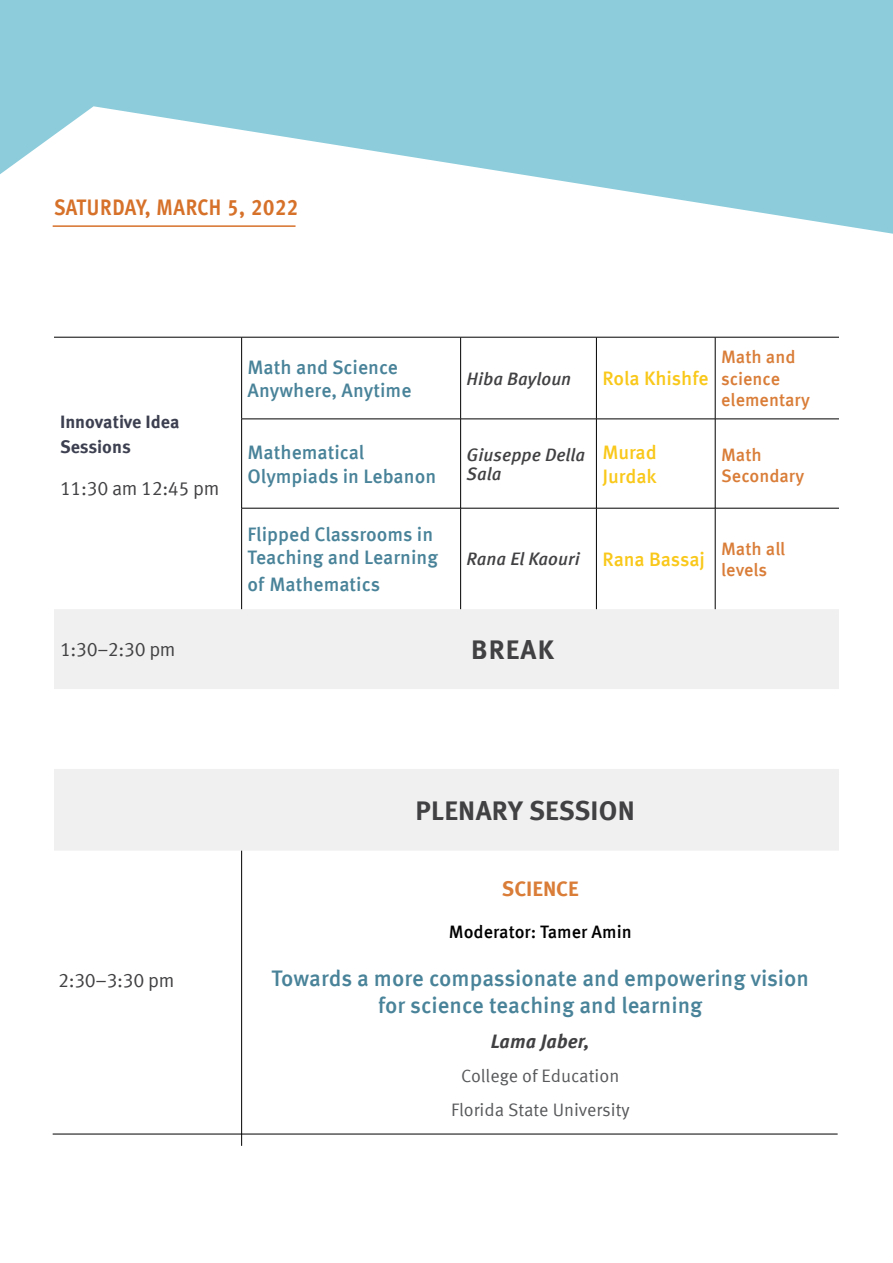
<style>
.page{position:relative;width:893px;height:1263px;background:#fff}
.page>*{position:absolute;margin:0;border:0;box-sizing:border-box;transform-origin:0 0}
.t1{font:700 27px "Meta Offc Pro";letter-spacing:.01em;color:#414042}
.t2{font:500 22.5px/27px "Meta Offc Pro";color:#498399;text-align:center}
.t3{font:700 condensed 22.5px "Meta Offc Pro";letter-spacing:.025em;color:#d6712a}
.t4{font:700 21px "Meta Offc Pro";color:#d97d38}
.t5{font:500 19.5px/23.4px "Meta Offc Pro";color:#498399}
.t6{font:19.5px "Meta Offc Pro Norm";letter-spacing:-.02em;color:#414042}
.t7{font:500 19.5px/23.4px "Meta Offc Pro";letter-spacing:-.005em;color:#f9c81a}
.t8{font:italic 700 19.5px "Meta Offc Pro";color:#414042}
.t9{font:500 18px/21.6px "Meta Offc Pro";color:#d97d38}
.t10{font:italic 500 18px/19.5px "Meta Offc Pro";color:#414042}
.t11{font:18px/34px "Meta Offc Pro Norm";color:#58595b;text-align:center}
.t12{font:700 18px/25.5px "Meta Offc Pro";color:#3d4050}
.t13{font:500 18px "Meta Offc Pro";color:#000}
</style>
<div class="page">
<div style="left:54px;top:609px;width:785px;height:242px;background:#f0f0f0"></div>
<svg style="left:54px;top:689px;width:785px;height:80px"></svg>
<hr style="left:54px;top:337px;width:188px;height:1px;background:#000">
<hr style="left:242px;top:337px;width:219px;height:1px;background:#000">
<hr style="left:241px;top:337px;width:1px;height:82px;background:#000">
<hr style="left:461px;top:337px;width:135px;height:1px;background:#000">
<hr style="left:460px;top:337px;width:1px;height:82px;background:#000">
<hr style="left:596px;top:337px;width:119px;height:1px;background:#000">
<hr style="left:596px;top:337px;width:1px;height:82px;background:#000">
<hr style="left:715px;top:337px;width:124px;height:1px;background:#000">
<hr style="left:715px;top:337px;width:1px;height:82px;background:#000">
<hr style="left:241px;top:419px;width:220px;height:1px;background:#000">
<hr style="left:241px;top:419px;width:1px;height:89px;background:#000">
<hr style="left:461px;top:419px;width:135px;height:1px;background:#000">
<hr style="left:460px;top:419px;width:1px;height:89px;background:#000">
<hr style="left:596px;top:419px;width:119px;height:1px;background:#000">
<hr style="left:596px;top:419px;width:1px;height:89px;background:#000">
<hr style="left:715px;top:419px;width:124px;height:1px;background:#000">
<hr style="left:715px;top:419px;width:1px;height:89px;background:#000">
<hr style="left:241px;top:508px;width:220px;height:1px;background:#000">
<hr style="left:241px;top:508px;width:1px;height:101px;background:#000">
<hr style="left:461px;top:508px;width:135px;height:1px;background:#000">
<hr style="left:460px;top:508px;width:1px;height:101px;background:#000">
<hr style="left:596px;top:508px;width:119px;height:1px;background:#000">
<hr style="left:596px;top:508px;width:1px;height:101px;background:#000">
<hr style="left:715px;top:508px;width:124px;height:1px;background:#000">
<hr style="left:715px;top:508px;width:1px;height:101px;background:#000">
<hr style="left:241px;top:851px;width:1px;height:295px;background:#000">
<svg style="left:0;top:0;width:893px;height:234px;fill:#8dccdb"></svg>
<hr style="left:53px;top:1134px;width:785px;height:1px;background:#000">
<hr style="left:53px;top:225px;width:243px;height:2px;background:#d6712a">
<p class="t3" style="left:54px;top:190px;width:246px">SATURDAY, MARCH 5, 2022</p>
<p class="t5" style="left:248px;top:354px;width:152px">Math and Science</p>
<p class="t5" style="left:248px;top:377px;width:165px">Anywhere, Anytime</p>
<p class="t10" style="left:467px;top:368px;width:106px">Hiba Bayloun</p>
<p class="t7" style="left:602px;top:366px;width:108px">Rola Khishfe</p>
<p class="t9" style="left:721px;top:345px;width:90px">Math and science elementary</p>
<p class="t12" style="left:60px;top:407px;width:121px">Innovative Idea<br>Sessions</p>
<p class="t6" style="left:60px;top:473px;width:161px">11:30 am 12:45 pm</p>
<p class="t6" style="left:60px;top:635px;width:117px">1:30–2:30 pm</p>
<p class="t5" style="left:248px;top:439px;width:190px">Mathematical<br>Olympiads in Lebanon</p>
<p class="t10" style="left:467px;top:443px;width:120px">Giuseppe Della<br>Sala</p>
<p class="t7" style="left:602px;top:439px;width:56px">Murad<br>Jurdak</p>
<p class="t9" style="left:721px;top:442px;width:85px">Math<br>Secondary</p>
<p class="t5" style="left:248px;top:521px;width:192px">Flipped Classrooms in<br>Teaching and Learning</p>
<p class="t5" style="left:248px;top:571px;width:134px">of Mathematics</p>
<p class="t9" style="left:721px;top:536px;width:66px">Math all</p>
<p class="t7" style="left:602px;top:546px;width:104px">Rana Bassaj</p>
<p class="t10" style="left:467px;top:548px;width:115px">Rana El Kaouri</p>
<p class="t9" style="left:721px;top:558px;width:48px">levels</p>
<h1 class="t1" style="left:471px;top:629px;width:84px">BREAK</h1>
<p class="t6" style="left:58px;top:965px;width:118px">2:30–3:30 pm</p>
<h1 class="t1" style="left:415px;top:789px;width:221px">PLENARY SESSION</h1>
<p class="t4" style="left:502px;top:872px;width:78px">SCIENCE</p>
<p class="t13" style="left:449px;top:918px;width:184px">Moderator: Tamer Amin</p>
<p class="t2" style="left:272px;top:963px;width:539px">Towards a more compassionate and empowering vision for science teaching and learning</p>
<p class="t8" style="left:491px;top:1025px;width:100px">Lama Jaber,</p>
<p class="t11" style="left:451px;top:1058px;width:180px">College of Education<br>Florida State University</p>
</div>
